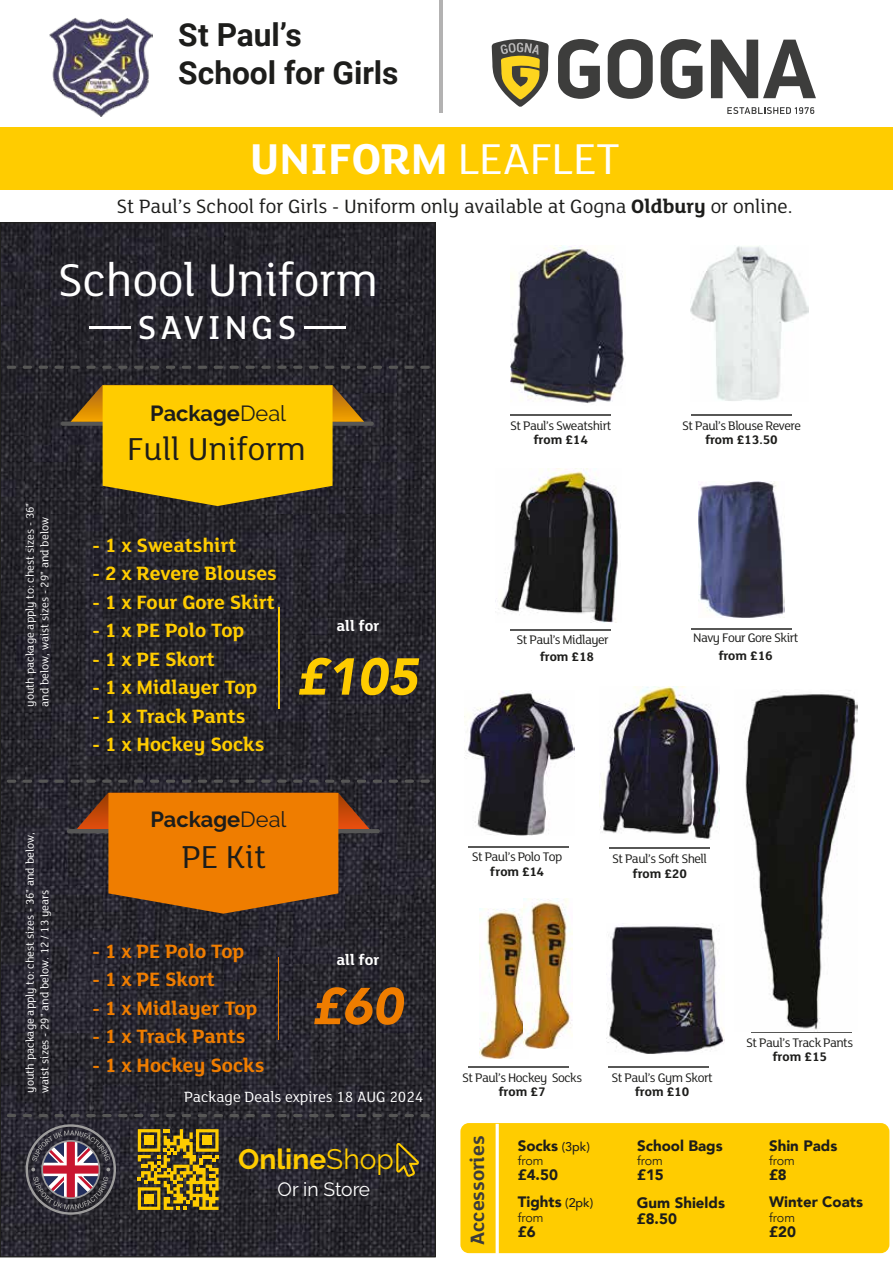
<style>
.page{position:relative;width:893px;height:1263px;background:#fff}
.page>*{position:absolute;margin:0;border:0;box-sizing:border-box;transform-origin:0 0}
.t1{font:italic 900 51.3px "Avenir";color:#fc0}
.t2{font:italic 900 51.3px "Avenir";color:#ef7d00}
.t3{font:49.95px "FS Lola";color:#fff}
.t4{font:700 46.95px "FS Lola";color:#fff}
.t5{font:500 36.15px "FS Lola";letter-spacing:.11em;color:#fff}
.t6{font:34.5px "FS Lola";color:#1d1d1b}
.t7{font:700 31.65px/38.1px "Roboto";color:#1d1d1b}
.t8{font:700 28.2px "Raleway";color:#fc0}
.t9{font:700 21.75px "Raleway";color:#1d1d1b}
.t10{font:700 21px "FS Lola";color:#fc0}
.t11{font:21px "FS Lola";color:#1d1d1b}
.t12{font:700 21px "FS Lola";color:#ef7d00}
.t13{font:700 21px "FS Lola";color:#3c3b3b}
.t14{font:19.2px "Raleway";letter-spacing:-.005em;color:#fff}
.t15{font:700 16.2px "FS Lola";color:#fff}
.t16{font:16.05px "FS Lola";color:#fff}
.t17{font:900 15px/27.2px "Avenir";color:#1d1d1b}
.t18{font:13.5px "FS Lola";letter-spacing:-.035em;color:#1d1d1b}
.t19{font:700 13.5px "FS Lola";color:#1d1d1b}
.t20{font:12.6px "Avenir";color:#1d1d1b}
.t21{font:12px/14.4px "FS Lola";color:#fff}
.s1{font-weight:400}
.s2{font-weight:700}
.s3{font-weight:500;font-size:12.6px}
</style>
<div class="page">
<img style="left:479px;top:908px;width:44px;height:150px">
<img style="left:523px;top:899px;width:50px;height:150px">
<img style="left:2px;top:225px;width:431px;height:1030px">
<hr style="left:304px;top:327px;width:42px;height:2px;background:#fff">
<hr style="left:89px;top:327px;width:42px;height:2px;background:#fff">
<div style="left:0;top:127px;width:893px;height:62px;background:#fc0"></div>
<div style="left:61px;top:421px;width:313px;height:5px;background:#575756;border-radius:2px"></div>
<svg style="left:71px;top:385px;width:293px;height:121px;background:#c8a00b"></svg>
<svg style="left:8px;top:779px;width:428px;height:4px;background:#3c3b3f"></svg>
<svg style="left:727px;top:107px;width:87px;height:7px"></svg>
<svg style="left:558px;top:39px;width:42px;height:60px"></svg>
<svg style="left:608px;top:39px;width:45px;height:60px"></svg>
<svg style="left:661px;top:39px;width:41px;height:60px"></svg>
<svg style="left:711px;top:40px;width:105px;height:58px"></svg>
<svg style="left:492px;top:39px;width:57px;height:68px"></svg>
<svg style="left:396px;top:1142px;width:23px;height:35px"></svg>
<svg style="left:138px;top:1129px;width:81px;height:81px;background:#997e15"></svg>
<svg style="left:26px;top:1124px;width:90px;height:91px;background:#654f5a"></svg>
<hr style="left:440px;top:0;width:3px;height:113px;background:#b3b2b2">
<div style="left:460px;top:1123px;width:429px;height:130px;background:#fc0;border-radius:9px"></div>
<hr style="left:496px;top:1124px;width:3px;height:130px;background:#fff">
<hr style="left:691px;top:414px;width:101px;height:2px;background:#575756">
<hr style="left:751px;top:1032px;width:101px;height:1px;background:#575756">
<hr style="left:510px;top:414px;width:101px;height:2px;background:#575756">
<hr style="left:468px;top:846px;width:101px;height:1px;background:#575756">
<hr style="left:691px;top:628px;width:101px;height:2px;background:#575756">
<hr style="left:510px;top:630px;width:101px;height:1px;background:#575756">
<hr style="left:609px;top:847px;width:101px;height:1px;background:#575756">
<hr style="left:67px;top:829px;width:313px;height:4px;background:#575756;border-radius:2px">
<svg style="left:76px;top:793px;width:294px;height:121px;background:#bc660d"></svg>
<hr style="left:278px;top:607px;width:2px;height:101px;background:#fc0">
<hr style="left:278px;top:958px;width:1px;height:82px;background:#ef7d00">
<svg style="left:8px;top:366px;width:428px;height:3px"></svg>
<svg style="left:8px;top:1114px;width:428px;height:3px"></svg>
<hr style="left:468px;top:1066px;width:101px;height:2px;background:#575756">
<hr style="left:609px;top:1066px;width:100px;height:2px;background:#575756">
<img style="left:510px;top:246px;width:114px;height:158px">
<img style="left:691px;top:246px;width:118px;height:155px">
<img style="left:698px;top:482px;width:86px;height:135px">
<img style="left:49px;top:18px;width:104px;height:98px">
<img style="left:745px;top:691px;width:113px;height:339px">
<img style="left:495px;top:469px;width:123px;height:153px">
<img style="left:607px;top:926px;width:117px;height:128px">
<img style="left:464px;top:691px;width:110px;height:145px">
<img style="left:599px;top:687px;width:121px;height:152px">
<h3 class="t7" style="left:178px;top:15px;width:222px">St Paul’s<br>School for Girls</h3>
<h3 class="t4" style="left:250px;top:127px;width:371px">UNIFORM <span class="s1">LEAFLET</span></h3>
<h3 class="t11" style="left:116px;top:192px;width:678px">St Paul’s School for Girls - Uniform only available at Gogna <span class="s2">Oldbury</span> or online.</h3>
<h2 class="t3" style="left:57px;top:247px;width:322px">School Uniform</h2>
<h3 class="t5" style="left:138px;top:304px;width:160px">SAVINGS</h3>
<p class="t21" style="left:22px;top:707px;width:205px;rotate:-90deg">youth package apply to: chest sizes - 36" and below, waist sizes - 29" and below</p>
<p class="t21" style="left:22px;top:1093px;width:262px;rotate:-90deg">youth package apply to: chest sizes - 36" and below, waist sizes - 29" and below. 12 / 13 years</p>
<h3 class="t9" style="left:150px;top:401px;width:138px">Package<span class="s1">Deal</span></h3>
<h3 class="t6" style="left:127px;top:426px;width:180px">Full Uniform</h3>
<h3 class="t10" style="left:92px;top:530px;width:146px">- 1 x Sweatshirt</h3>
<h3 class="t10" style="left:92px;top:559px;width:186px">- 2 x Revere Blouses</h3>
<h3 class="t10" style="left:92px;top:587px;width:184px">- 1 x Four Gore Skirt</h3>
<h3 class="t10" style="left:92px;top:616px;width:154px">- 1 x PE Polo Top</h3>
<h3 class="t10" style="left:92px;top:644px;width:125px">- 1 x PE Skort</h3>
<h3 class="t10" style="left:92px;top:673px;width:167px">- 1 x Midlayer Top</h3>
<h3 class="t10" style="left:92px;top:701px;width:155px">- 1 x Track Pants</h3>
<h3 class="t10" style="left:92px;top:730px;width:174px">- 1 x Hockey Socks</h3>
<p class="t15" style="left:336px;top:615px;width:44px">all for</p>
<h1 class="t1" style="left:296px;top:634px;width:123px">£105</h1>
<h3 class="t9" style="left:150px;top:807px;width:138px">Package<span class="s1">Deal</span></h3>
<h3 class="t6" style="left:182px;top:834px;width:86px">PE Kit</h3>
<h3 class="t12" style="left:92px;top:936px;width:154px">- 1 x PE Polo Top</h3>
<h3 class="t12" style="left:92px;top:965px;width:125px">- 1 x PE Skort</h3>
<h3 class="t12" style="left:92px;top:993px;width:167px">- 1 x Midlayer Top</h3>
<h3 class="t12" style="left:92px;top:1022px;width:155px">- 1 x Track Pants</h3>
<h3 class="t12" style="left:92px;top:1050px;width:174px">- 1 x Hockey Socks</h3>
<p class="t15" style="left:336px;top:948px;width:44px">all for</p>
<h1 class="t2" style="left:312px;top:964px;width:93px">£60</h1>
<p class="t16" style="left:184px;top:1086px;width:241px">Package Deals expires 18 AUG 2024</p>
<h3 class="t8" style="left:238px;top:1143px;width:157px">Online<span class="s1">Shop</span></h3>
<h3 class="t14" style="left:278px;top:1178px;width:94px">Or in Store</h3>
<p class="t18" style="left:510px;top:416px;width:103px">St Paul’s Sweatshirt</p>
<p class="t19" style="left:534px;top:431px;width:56px">from £14</p>
<p class="t18" style="left:682px;top:416px;width:120px">St Paul’s Blouse Revere</p>
<p class="t19" style="left:705px;top:431px;width:74px">from £13.50</p>
<p class="t18" style="left:517px;top:630px;width:94px">St Paul’s Midlayer</p>
<p class="t19" style="left:540px;top:647px;width:56px">from £18</p>
<p class="t18" style="left:693px;top:629px;width:107px">Navy Four Gore Skirt</p>
<p class="t19" style="left:719px;top:646px;width:56px">from £16</p>
<p class="t18" style="left:472px;top:848px;width:92px">St Paul’s Polo Top</p>
<p class="t19" style="left:490px;top:862px;width:55px">from £14</p>
<p class="t18" style="left:612px;top:849px;width:96px">St Paul’s Soft Shell</p>
<p class="t19" style="left:633px;top:864px;width:56px">from £20</p>
<p class="t18" style="left:462px;top:1069px;width:121px">St Paul’s Hockey Socks</p>
<p class="t19" style="left:499px;top:1082px;width:48px">from £7</p>
<h3 class="t13" style="left:463px;top:1245px;width:111px;rotate:-90deg">Accessories</h3>
<p class="t17" style="left:518px;top:1131px;width:74px">Socks <span class="s3">(3pk)</span></p>
<p class="t20" style="left:518px;top:1153px;width:27px">from</p>
<p class="t17" style="left:518px;top:1161px;width:77px">£4.50<br>Tights <span class="s3">(2pk)</span></p>
<p class="t20" style="left:518px;top:1210px;width:27px">from</p>
<p class="t17" style="left:518px;top:1218px;width:19px">£6</p>
<p class="t18" style="left:612px;top:1068px;width:103px">St Paul’s Gym Skort</p>
<p class="t19" style="left:635px;top:1082px;width:56px">from £10</p>
<p class="t17" style="left:637px;top:1131px;width:87px">School Bags</p>
<p class="t20" style="left:637px;top:1153px;width:27px">from</p>
<p class="t17" style="left:637px;top:1161px;width:90px">£15<br>Gum Shields</p>
<p class="t17" style="left:637px;top:1205px;width:42px">£8.50</p>
<p class="t18" style="left:746px;top:1034px;width:108px">St Paul’s Track Pants</p>
<p class="t19" style="left:773px;top:1048px;width:56px">from £15</p>
<p class="t17" style="left:769px;top:1131px;width:70px">Shin Pads</p>
<p class="t20" style="left:769px;top:1153px;width:27px">from</p>
<p class="t17" style="left:769px;top:1161px;width:95px">£8<br>Winter Coats</p>
<p class="t20" style="left:769px;top:1210px;width:27px">from</p>
<p class="t17" style="left:769px;top:1218px;width:28px">£20</p>
</div>
